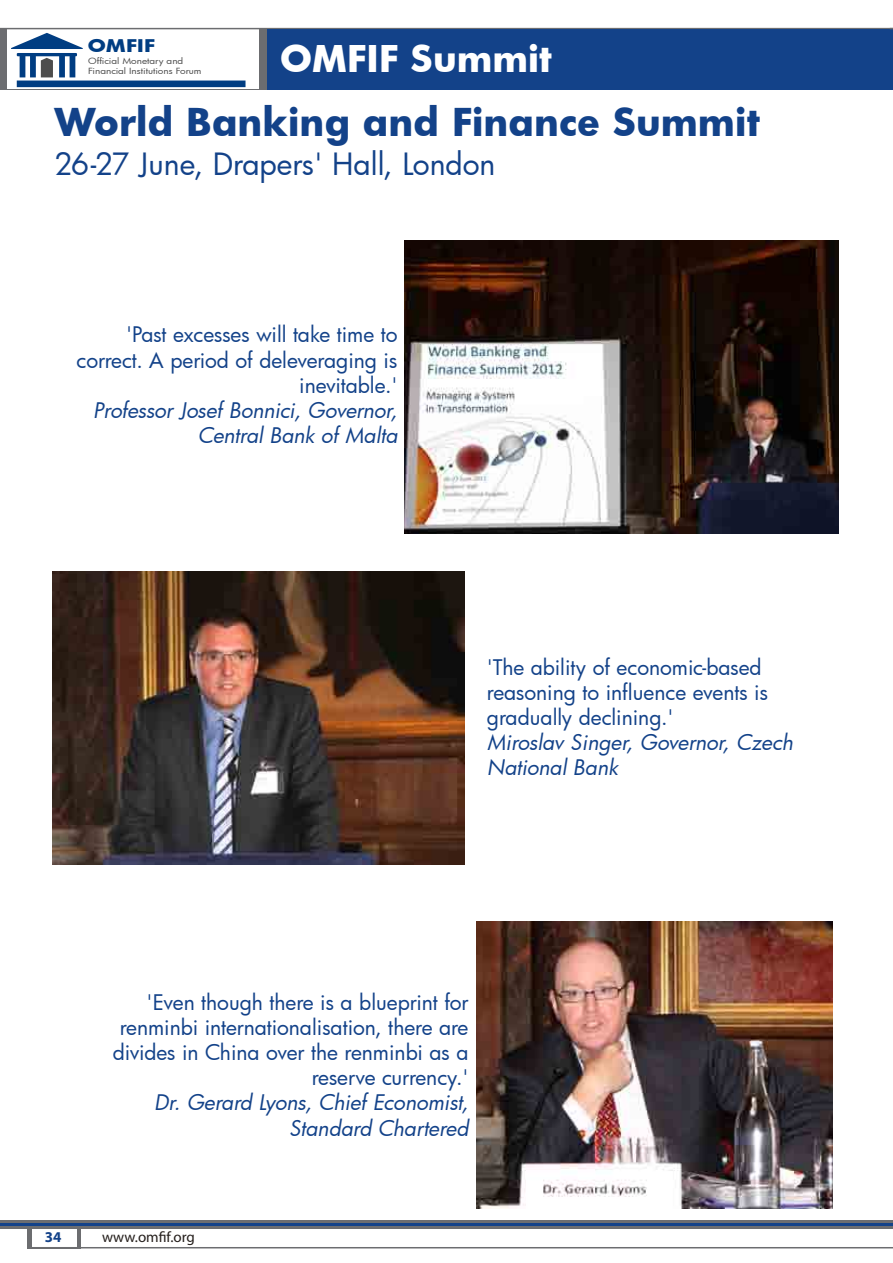
<style>
.page{position:relative;width:893px;height:1263px;background:#fff}
.page>*{position:absolute;margin:0;border:0;box-sizing:border-box;transform-origin:0 0}
.t1{font:700 37.5px "Futura";color:#134289}
.t2{font:700 36px "Futura";color:#fff}
.t3{font:30px "Futura";letter-spacing:-.005em;color:#134289}
.t4{font:21px/25.2px "Futura";color:#134289;text-align:right}
.t5{font:italic 21px/25.2px "Futura";letter-spacing:-.005em;color:#134289;text-align:right}
.t6{font:700 17.1px "Futura";color:#003d82;scale:1.19 1}
.t7{font:15px "Myriad Pro";color:#241e1b}
.t8{font:700 15px "Myriad Pro";color:#134289}
.t9{font:8.25px/9.9px "Futura";color:#4d4d4d;scale:1.19 1}
</style>
<div class="page">
<svg style="left:0;top:29px;width:268px;height:61px;fill:#6c6d70"></svg>
<div style="left:7px;top:28px;width:251px;height:60px;background:#fff"></div>
<svg style="left:11px;top:33px;width:235px;height:54px"></svg>
<hr style="left:0;top:28px;width:893px;height:1px;background:#6c6d70">
<div style="left:268px;top:29px;width:625px;height:61px;background:#134289"></div>
<div style="left:27px;top:1222px;width:54px;height:26px;background:#6c6d70"></div>
<div style="left:32px;top:1222px;width:44px;height:25px;background:#fff"></div>
<hr style="left:27px;top:1247px;width:866px;height:1px;background:#6c6d70">
<svg style="left:0;top:1220px;width:893px;height:8px;background:#5d6574"></svg>
<hr style="left:0;top:1223px;width:893px;height:2px;background:#134289">
<img style="left:404px;top:240px;width:435px;height:294px">
<img style="left:53px;top:571px;width:411px;height:294px">
<img style="left:476px;top:922px;width:356px;height:287px">
<p class="t6" style="left:88px;top:33px;width:58px">OMFIF</p>
<p class="t9" style="left:88px;top:56px;width:97px">Official Monetary and<br>Financial Institutions Forum</p>
<h2 class="t2" style="left:280px;top:33px;width:273px">OMFIF Summit</h2>
<h1 class="t1" style="left:54px;top:95px;width:707px">World Banking and Finance Summit</h1>
<h3 class="t3" style="left:54px;top:143px;width:443px">26-27 June, Drapers' Hall, London</h3>
<p class="t4" style="left:76px;top:322px;width:323px">'Past excesses will take time to correct. A period of deleveraging is inevitable.'</p>
<p class="t5" style="left:93px;top:397px;width:306px">Professor Josef Bonnici, Governor,<br>Central Bank of Malta</p>
<p class="t4" style="left:487px;top:654px;width:283px;text-align:left">'The ability of economic-based reasoning to influence events is gradually declining.'</p>
<p class="t5" style="left:487px;top:729px;width:307px;text-align:left">Miroslav Singer, Governor, Czech<br>National Bank</p>
<p class="t4" style="left:113px;top:989px;width:357px">'Even though there is a blueprint for renminbi internationalisation, there are divides in China over the renminbi as a reserve currency.'</p>
<p class="t5" style="left:154px;top:1089px;width:316px">Dr. Gerard Lyons, Chief Economist,<br>Standard Chartered</p>
<p class="t8" style="left:45px;top:1227px;width:18px">34</p>
<p class="t7" style="left:102px;top:1228px;width:94px">www.omfif.org</p>
</div>
